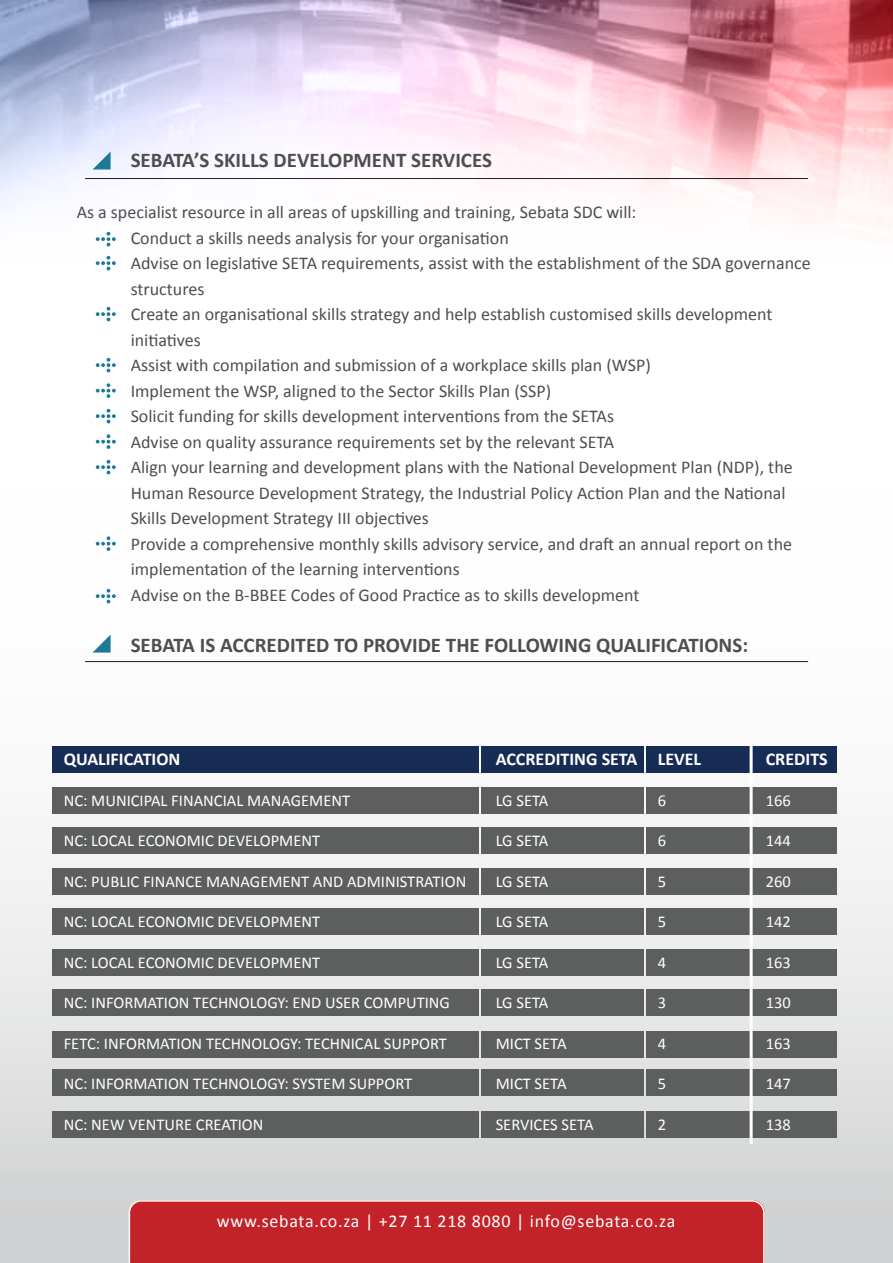
<style>
.page{position:relative;width:893px;height:1263px;background:#fff}
.page>*{position:absolute;margin:0;border:0;box-sizing:border-box;transform-origin:0 0}
.t1{font:700 21px "Calibri";color:#4e4e50}
.t2{font:18px/25.5px "Calibri";color:#4e4e50}
.t3{font:18px "Calibri";letter-spacing:.04em;color:#fff}
.t4{font:700 18px "Calibri";color:#fff}
.t5{font:16.5px "Calibri";color:#fff}
</style>
<div class="page">
<div style="left:0;top:413px;width:893px;height:850px;background:linear-gradient(to bottom,#fff,#cfd0d1)"></div>
<svg style="left:0;top:2px;width:893px;height:269px"></svg>
<hr style="left:85px;top:661px;width:723px;height:1px;background:#231f20">
<svg style="left:93px;top:635px;width:18px;height:18px"></svg>
<hr style="left:85px;top:178px;width:723px;height:1px;background:#231f20">
<svg style="left:93px;top:152px;width:18px;height:18px"></svg>
<svg style="left:96px;top:589px;width:20px;height:14px"></svg>
<svg style="left:96px;top:536px;width:20px;height:15px"></svg>
<svg style="left:96px;top:460px;width:20px;height:14px"></svg>
<svg style="left:96px;top:434px;width:20px;height:15px"></svg>
<svg style="left:96px;top:409px;width:20px;height:14px"></svg>
<svg style="left:96px;top:383px;width:20px;height:15px"></svg>
<svg style="left:96px;top:358px;width:20px;height:14px"></svg>
<svg style="left:96px;top:307px;width:20px;height:14px"></svg>
<svg style="left:96px;top:256px;width:20px;height:14px"></svg>
<svg style="left:96px;top:232px;width:20px;height:14px"></svg>
<div style="left:723px;top:1111px;width:113px;height:26px;background:#5d5f5f"></div>
<div style="left:723px;top:1069px;width:113px;height:26px;background:#5d5f5f"></div>
<div style="left:723px;top:1032px;width:113px;height:26px;background:#5d5f5f"></div>
<div style="left:723px;top:990px;width:113px;height:26px;background:#5d5f5f"></div>
<div style="left:723px;top:949px;width:113px;height:26px;background:#5d5f5f"></div>
<div style="left:723px;top:909px;width:113px;height:26px;background:#5d5f5f"></div>
<div style="left:723px;top:868px;width:113px;height:26px;background:#5d5f5f"></div>
<div style="left:723px;top:828px;width:113px;height:26px;background:#5d5f5f"></div>
<div style="left:723px;top:787px;width:113px;height:26px;background:#5d5f5f"></div>
<div style="left:723px;top:747px;width:113px;height:25px;background:#162c54"></div>
<div style="left:646px;top:1111px;width:81px;height:26px;background:#5d5f5f"></div>
<div style="left:646px;top:1069px;width:81px;height:26px;background:#5d5f5f"></div>
<div style="left:646px;top:1032px;width:81px;height:26px;background:#5d5f5f"></div>
<div style="left:646px;top:990px;width:81px;height:26px;background:#5d5f5f"></div>
<div style="left:646px;top:949px;width:81px;height:26px;background:#5d5f5f"></div>
<div style="left:646px;top:909px;width:81px;height:26px;background:#5d5f5f"></div>
<div style="left:646px;top:868px;width:81px;height:26px;background:#5d5f5f"></div>
<div style="left:646px;top:828px;width:81px;height:26px;background:#5d5f5f"></div>
<div style="left:646px;top:787px;width:81px;height:26px;background:#5d5f5f"></div>
<div style="left:646px;top:747px;width:81px;height:25px;background:#162c54"></div>
<div style="left:481px;top:1111px;width:162px;height:26px;background:#5d5f5f"></div>
<div style="left:481px;top:1069px;width:162px;height:26px;background:#5d5f5f"></div>
<div style="left:481px;top:1032px;width:162px;height:26px;background:#5d5f5f"></div>
<div style="left:481px;top:990px;width:162px;height:26px;background:#5d5f5f"></div>
<div style="left:481px;top:949px;width:162px;height:26px;background:#5d5f5f"></div>
<div style="left:481px;top:909px;width:162px;height:26px;background:#5d5f5f"></div>
<div style="left:481px;top:868px;width:162px;height:26px;background:#5d5f5f"></div>
<div style="left:481px;top:828px;width:162px;height:26px;background:#5d5f5f"></div>
<div style="left:481px;top:787px;width:162px;height:26px;background:#5d5f5f"></div>
<div style="left:481px;top:747px;width:162px;height:25px;background:#162c54"></div>
<div style="left:52px;top:1111px;width:426px;height:26px;background:#5d5f5f"></div>
<div style="left:52px;top:1069px;width:426px;height:26px;background:#5d5f5f"></div>
<div style="left:52px;top:1032px;width:426px;height:26px;background:#5d5f5f"></div>
<div style="left:52px;top:990px;width:426px;height:26px;background:#5d5f5f"></div>
<div style="left:52px;top:949px;width:426px;height:26px;background:#5d5f5f"></div>
<div style="left:52px;top:909px;width:426px;height:26px;background:#5d5f5f"></div>
<div style="left:52px;top:868px;width:426px;height:26px;background:#5d5f5f"></div>
<div style="left:52px;top:828px;width:426px;height:26px;background:#5d5f5f"></div>
<div style="left:52px;top:787px;width:426px;height:26px;background:#5d5f5f"></div>
<div style="left:52px;top:747px;width:426px;height:25px;background:#162c54"></div>
<div style="left:129px;top:1200px;width:636px;height:63px;background:#c22328"></div>
<hr style="left:750px;top:743px;width:3px;height:401px;background:#fff">
<p class="t1" style="left:131px;top:147px;width:363px">SEBATA’S SKILLS DEVELOPMENT SERVICES</p>
<p class="t2" style="left:131px;top:200px;width:681px;text-indent:-54px">As a specialist resource in all areas of upskilling and training, Sebata SDC will:<br>Conduct a skills needs analysis for your organisation<br>Advise on legislative SETA requirements, assist with the establishment of the SDA governance structures<br>Create an organisational skills strategy and help establish customised skills development initiatives<br>Assist with compilation and submission of a workplace skills plan (WSP)<br>Implement the WSP, aligned to the Sector Skills Plan (SSP)<br>Solicit funding for skills development interventions from the SETAs<br>Advise on quality assurance requirements set by the relevant SETA<br>Align your learning and development plans with the National Development Plan (NDP), the Human Resource Development Strategy, the Industrial Policy Action Plan and the National Skills Development Strategy III objectives<br>Provide a comprehensive monthly skills advisory service, and draft an annual report on the implementation of the learning interventions<br>Advise on the B-BBEE Codes of Good Practice as to skills development</p>
<p class="t1" style="left:131px;top:631px;width:619px">SEBATA IS ACCREDITED TO PROVIDE THE FOLLOWING QUALIFICATIONS:</p>
<p class="t4" style="left:64px;top:748px;width:118px">QUALIFICATION</p>
<p class="t4" style="left:496px;top:748px;width:207px">ACCREDITING SETA LEVEL</p>
<p class="t4" style="left:766px;top:748px;width:63px">CREDITS</p>
<p class="t5" style="left:64px;top:790px;width:288px">NC: MUNICIPAL FINANCIAL MANAGEMENT</p>
<p class="t5" style="left:496px;top:790px;width:54px">LG SETA</p>
<p class="t5" style="left:658px;top:790px;width:10px">6</p>
<p class="t5" style="left:766px;top:790px;width:27px">166</p>
<p class="t5" style="left:64px;top:830px;width:258px">NC: LOCAL ECONOMIC DEVELOPMENT</p>
<p class="t5" style="left:496px;top:830px;width:54px">LG SETA</p>
<p class="t5" style="left:658px;top:830px;width:10px">6</p>
<p class="t5" style="left:766px;top:830px;width:27px">144</p>
<p class="t5" style="left:64px;top:871px;width:404px">NC: PUBLIC FINANCE MANAGEMENT AND ADMINISTRATION</p>
<p class="t5" style="left:496px;top:871px;width:54px">LG SETA</p>
<p class="t5" style="left:658px;top:871px;width:10px">5</p>
<p class="t5" style="left:766px;top:871px;width:27px">260</p>
<p class="t5" style="left:64px;top:911px;width:258px">NC: LOCAL ECONOMIC DEVELOPMENT</p>
<p class="t5" style="left:496px;top:911px;width:54px">LG SETA</p>
<p class="t5" style="left:658px;top:911px;width:10px">5</p>
<p class="t5" style="left:766px;top:911px;width:27px">142</p>
<p class="t5" style="left:64px;top:952px;width:258px">NC: LOCAL ECONOMIC DEVELOPMENT</p>
<p class="t5" style="left:496px;top:952px;width:54px">LG SETA</p>
<p class="t5" style="left:658px;top:952px;width:10px">4</p>
<p class="t5" style="left:766px;top:952px;width:27px">163</p>
<p class="t5" style="left:64px;top:992px;width:388px">NC: INFORMATION TECHNOLOGY: END USER COMPUTING</p>
<p class="t5" style="left:496px;top:992px;width:54px">LG SETA</p>
<p class="t5" style="left:658px;top:992px;width:10px">3</p>
<p class="t5" style="left:766px;top:992px;width:27px">130</p>
<p class="t5" style="left:64px;top:1033px;width:385px">FETC: INFORMATION TECHNOLOGY: TECHNICAL SUPPORT</p>
<p class="t5" style="left:496px;top:1033px;width:72px">MICT SETA</p>
<p class="t5" style="left:658px;top:1033px;width:10px">4</p>
<p class="t5" style="left:766px;top:1033px;width:27px">163</p>
<p class="t5" style="left:64px;top:1073px;width:350px">NC: INFORMATION TECHNOLOGY: SYSTEM SUPPORT</p>
<p class="t5" style="left:496px;top:1073px;width:72px">MICT SETA</p>
<p class="t5" style="left:658px;top:1073px;width:10px">5</p>
<p class="t5" style="left:766px;top:1073px;width:27px">147</p>
<p class="t5" style="left:64px;top:1114px;width:201px">NC: NEW VENTURE CREATION</p>
<p class="t5" style="left:496px;top:1114px;width:99px">SERVICES SETA</p>
<p class="t5" style="left:658px;top:1114px;width:10px">2</p>
<p class="t5" style="left:766px;top:1114px;width:27px">138</p>
<p class="t3" style="left:217px;top:1210px;width:460px">www.sebata.co.za | +27 11 218 8080 | info@sebata.co.za</p>
</div>
